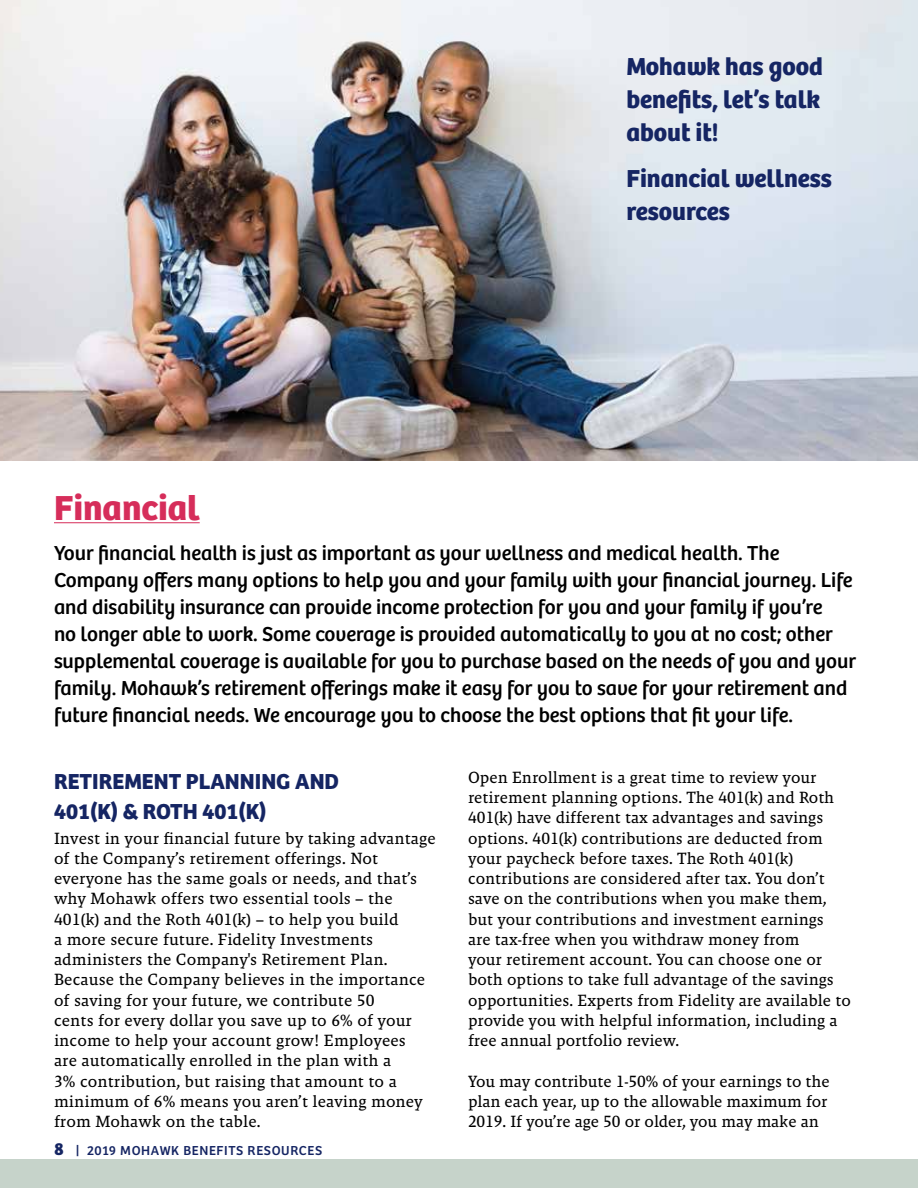
<style>
.page{position:relative;width:918px;height:1188px;background:#fff}
.page>*{position:absolute;margin:0;border:0;box-sizing:border-box;transform-origin:0 0}
.t1{font:700 36px "Bree";color:#d62d5a}
.t2{font:700 25.5px/33px "Bree";color:#152563;text-align:justify}
.t3{font:700 22.5px/30.3px "Bree";color:#152563}
.t4{font:21px/27px "Bree";color:#000}
.t5{font:16.5px/20.2px "Malaga OTCE";color:#000}
.t6{font:13.5px "Bree";letter-spacing:.05em;color:#152563}
.s1{font-weight:700;font-size:18px}
</style>
<div class="page">
<img style="left:0;top:0;width:918px;height:460px">
<hr style="left:54px;top:522px;width:146px;height:1px;background:#d62d5a">
<div style="left:0;top:1159px;width:918px;height:29px;background:#c6d3ca"></div>
<h2 class="t2" style="left:626px;top:50px;width:198px">Mohawk has good benefits, let’s talk about it!</h2>
<h2 class="t2" style="left:626px;top:162px;width:207px">Financial wellness resources</h2>
<h1 class="t1" style="left:54px;top:486px;width:147px">Financial</h1>
<p class="t4" style="left:54px;top:540px;width:804px">Your financial health is just as important as your wellness and medical health. The Company offers many options to help you and your family with your financial journey. Life and disability insurance can provide income protection for you and your family if you’re<br>no longer able to work. Some coverage is provided automatically to you at no cost; other supplemental coverage is available for you to purchase based on the needs of you and your family. Mohawk’s retirement offerings make it easy for you to save for your retirement and future financial needs. We encourage you to choose the best options that fit your life.</p>
<h3 class="t3" style="left:54px;top:766px;width:287px">RETIREMENT PLANNING AND<br>401(K) &amp; ROTH 401(K)</h3>
<p class="t5" style="left:54px;top:828px;width:383px">Invest in your financial future by taking advantage of the Company’s retirement offerings. Not everyone has the same goals or needs, and that’s why Mohawk offers two essential tools – the 401(k) and the Roth 401(k) – to help you build<br>a more secure future. Fidelity Investments administers the Company's Retirement Plan.<br>Because the Company believes in the importance of saving for your future, we contribute 50<br>cents for every dollar you save up to 6% of your income to help your account grow! Employees<br>are automatically enrolled in the plan with a<br>3% contribution, but raising that amount to a minimum of 6% means you aren’t leaving money from Mohawk on the table.</p>
<p class="t6" style="left:54px;top:1142px;width:270px"><span class="s1">8</span> | 2019 MOHAWK BENEFITS RESOURCES</p>
<p class="t5" style="left:468px;top:767px;width:384px">Open Enrollment is a great time to review your retirement planning options. The 401(k) and Roth 401(k) have different tax advantages and savings options. 401(k) contributions are deducted from your paycheck before taxes. The Roth 401(k) contributions are considered after tax. You don’t save on the contributions when you make them, but your contributions and investment earnings<br>are tax-free when you withdraw money from<br>your retirement account. You can choose one or both options to take full advantage of the savings opportunities. Experts from Fidelity are available to provide you with helpful information, including a free annual portfolio review.</p>
<p class="t5" style="left:468px;top:1071px;width:363px">You may contribute 1-50% of your earnings to the plan each year, up to the allowable maximum for<br>2019. If you’re age 50 or older, you may make an</p>
</div>
